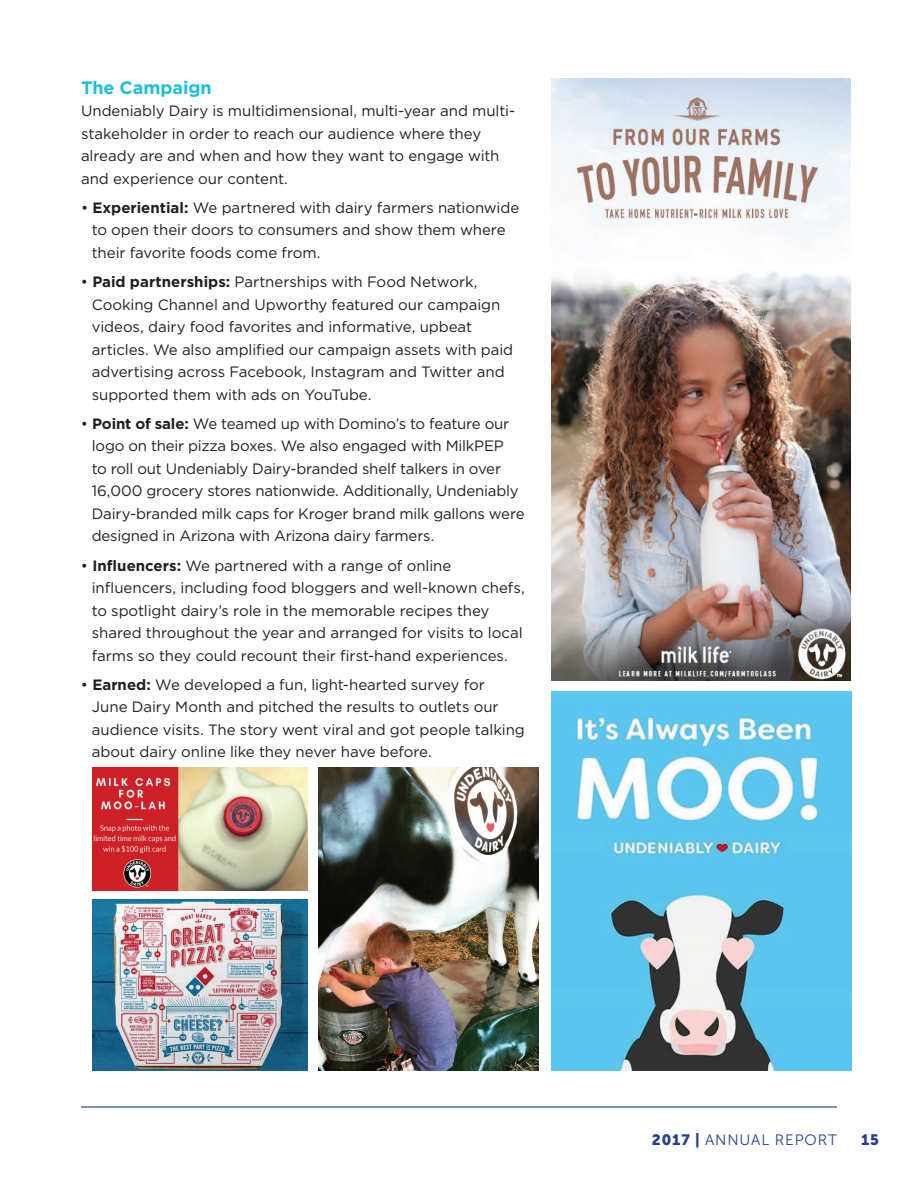
<style>
.page{position:relative;width:918px;height:1188px;background:#fff}
.page>*{position:absolute;margin:0;border:0;box-sizing:border-box;transform-origin:0 0}
.t1{font:700 18px "Gotham";letter-spacing:-.005em;color:#1ebfdd}
.t2{font:15px/22.5px "Gotham";letter-spacing:-.005em;color:#231f20}
.t3{font:15px "Museo Sans 300";letter-spacing:.06em;color:#253f8e}
.t4{font:15px "Museo Sans 900";color:#253f8e}
.s1{font-weight:700}
.s2{font-family:"Museo Sans 900"}
</style>
<div class="page">
<hr style="left:81px;top:1106px;width:756px;height:2px;background:#253f8e">
<img style="left:552px;top:79px;width:298px;height:602px">
<img style="left:551px;top:692px;width:300px;height:378px">
<img style="left:92px;top:767px;width:215px;height:124px">
<img style="left:319px;top:767px;width:220px;height:303px">
<img style="left:92px;top:900px;width:215px;height:170px">
<p class="t1" style="left:81px;top:77px;width:132px">The Campaign</p>
<p class="t2" style="left:81px;top:99px;width:436px">Undeniably Dairy is multidimensional, multi-year and multi&shy;stakeholder in order to reach our audience where they already are and when and how they want to engage with and experience our content.</p>
<p class="t2" style="left:92px;top:196px;width:429px;text-indent:-11px">• <span class="s1">Experiential:</span> We partnered with dairy farmers nationwide to open their doors to consumers and show them where their favorite foods come from.</p>
<p class="t2" style="left:92px;top:270px;width:423px;text-indent:-11px">• <span class="s1">Paid partnerships:</span> Partnerships with Food Network, Cooking Channel and Upworthy featured our campaign videos, dairy food favorites and informative, upbeat articles. We also amplified our campaign assets with paid advertising across Facebook, Instagram and Twitter and supported them with ads on YouTube.</p>
<p class="t2" style="left:92px;top:412px;width:434px;text-indent:-11px">• <span class="s1">Point of sale:</span> We teamed up with Domino’s to feature our logo on their pizza boxes. We also engaged with MilkPEP<br>to roll out Undeniably Dairy-branded shelf talkers in over 16,000 grocery stores nationwide. Additionally, Undeniably Dairy-branded milk caps for Kroger brand milk gallons were designed in Arizona with Arizona dairy farmers.</p>
<p class="t2" style="left:92px;top:554px;width:435px;text-indent:-11px">• <span class="s1">Influencers:</span> We partnered with a range of online influencers, including food bloggers and well-known chefs, to spotlight dairy’s role in the memorable recipes they shared throughout the year and arranged for visits to local farms so they could recount their first-hand experiences.</p>
<p class="t2" style="left:92px;top:673px;width:435px;text-indent:-11px">• <span class="s1">Earned:</span> We developed a fun, light-hearted survey for<br>June Dairy Month and pitched the results to outlets our audience visits. The story went viral and got people talking about dairy online like they never have before.</p>
<p class="t3" style="left:652px;top:1132px;width:187px"><span class="s2">2017 |</span> ANNUAL REPORT</p>
<p class="t4" style="left:861px;top:1131px;width:19px">15</p>
</div>
